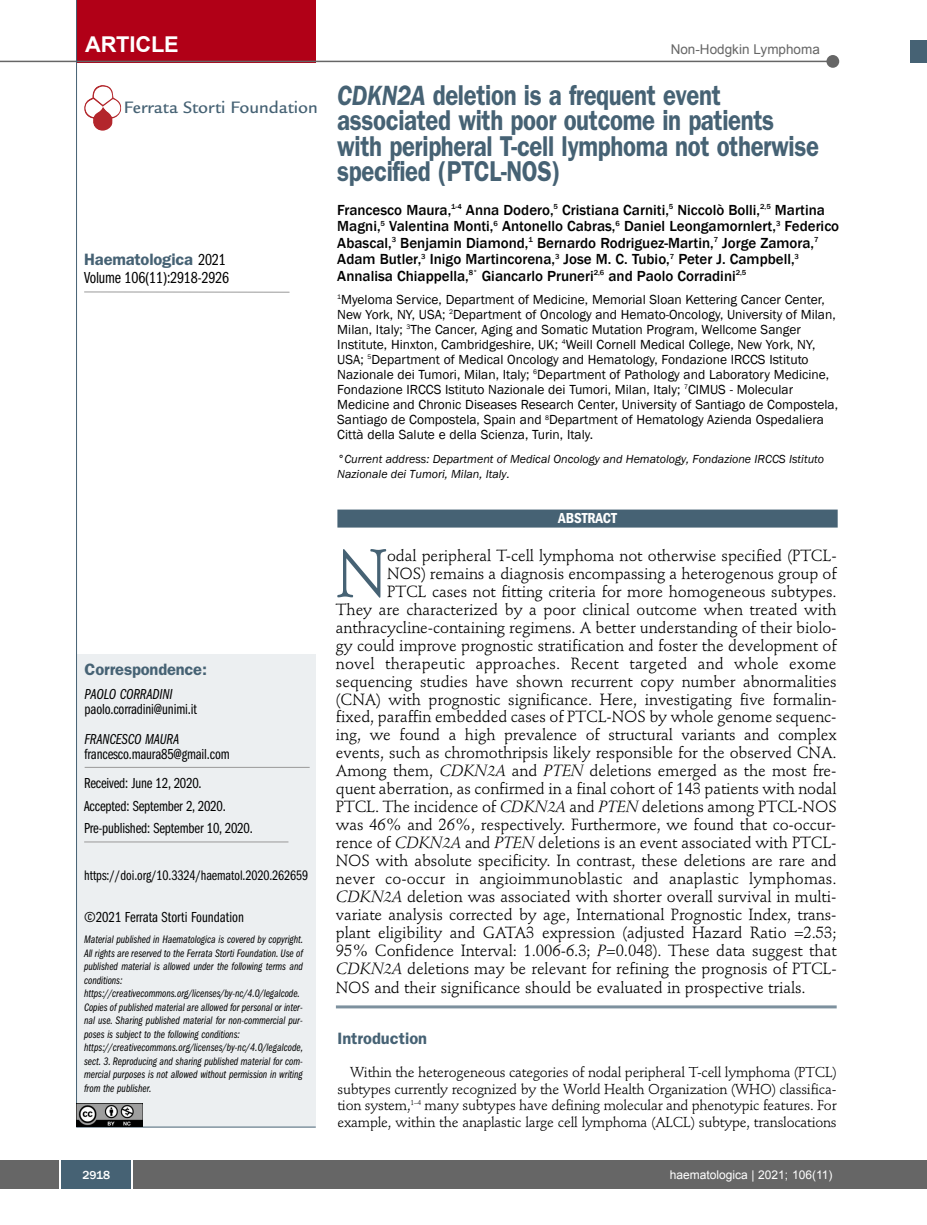
<style>
.page{position:relative;width:927px;height:1225px;background:#fff}
.page>*{position:absolute;margin:0;border:0;box-sizing:border-box;transform-origin:0 0}
.t1{font:66.45px "Stempel Schneidler";color:#466274}
.t2{font:600 28.8px/25.5px "Franklin Gothic";letter-spacing:-.015em;color:#466274;scale:.83 1}
.t3{font:700 21.75px "Arial";letter-spacing:-.01em;color:#fff}
.t4{font:500 18px "Legacy Sans";color:#466274}
.t5{font:600 16.5px "Franklin Gothic";letter-spacing:-.01em;color:#466274}
.t6{font:16.5px "Franklin Gothic Book Cmpr";letter-spacing:-.01em;color:#000}
.t7{font:16.05px "Stempel Schneidler";letter-spacing:-.005em;color:#000}
.t8{font:500 15px/16.5px "Franklin Gothic";color:#000}
.t9{font:15px/22.5px "Franklin Gothic Book Cmpr";letter-spacing:-.01em;color:#000}
.t10{font:15px "Franklin Gothic Book Cmpr Ital";letter-spacing:-.01em;color:#000}
.t11{font:600 condensed 15px "Franklin Gothic";letter-spacing:-.005em;color:#fff}
.t12{font:14.25px/16.5px "Stempel Schneidler";letter-spacing:-.015em;color:#000;text-align:justify}
.t13{font:14.25px "Franklin Gothic Book Cmpr";letter-spacing:-.005em;color:#000}
.t14{font:13.5px/15px "Franklin Gothic";color:#000}
.t15{font:13.5px "Arial";color:#666}
.t16{font:italic 12px/15px "Franklin Gothic";color:#000}
.t17{font:12px "Arial";color:#fff}
.t18{font:500 12px "Franklin Gothic";color:#fff}
.t19{font:11.25px/13.5px "Franklin Gothic Book Cmpr Ital";color:#000}
.s1{font-family:"Franklin Gothic Book Cmpr";font-weight:400;color:#000}
.s2{font-style:italic}
</style>
<div class="page">
<div style="left:911px;top:40px;width:16px;height:22px;background:#466274"></div>
<div style="left:910px;top:1160px;width:17px;height:28px;background:#666"></div>
<div style="left:0;top:1160px;width:910px;height:28px;background:#666"></div>
<div style="left:61px;top:1160px;width:71px;height:28px;background:#466274"></div>
<svg style="left:60px;top:1160px;width:1px;height:28px"></svg>
<svg style="left:132px;top:1160px;width:1px;height:28px"></svg>
<div style="left:77px;top:654px;width:239px;height:473px;background:#eceff1"></div>
<hr style="left:84px;top:841px;width:204px;height:1px;background:#999">
<hr style="left:85px;top:767px;width:225px;height:1px;background:#999">
<hr style="left:76px;top:1126px;width:240px;height:1px;background:#466274">
<hr style="left:84px;top:292px;width:206px;height:1px;background:#999">
<div style="left:77px;top:0;width:239px;height:62px;background:#b10017"></div>
<hr style="left:0;top:61px;width:830px;height:1px;background:#666">
<div style="left:826px;top:55px;width:13px;height:13px;background:#666;border-radius:50%"></div>
<hr style="left:76px;top:0;width:1px;height:1126px;background:#466274">
<img style="left:77px;top:1103px;width:65px;height:23px">
<img style="left:84px;top:85px;width:37px;height:46px">
<hr style="left:336px;top:1005px;width:501px;height:3px;background:#7d919e">
<div style="left:337px;top:509px;width:501px;height:18px;background:#466274"></div>
<h3 class="t3" style="left:85px;top:32px;width:95px">ARTICLE</h3>
<p class="t15" style="left:671px;top:42px;width:151px">Non-Hodgkin Lymphoma</p>
<p class="t4" style="left:124px;top:101px;width:196px">Ferrata Storti Foundation</p>
<p class="t5" style="left:84px;top:254px;width:143px">Haematologica <span class="s1">2021</span></p>
<p class="t6" style="left:84px;top:272px;width:146px">Volume 106(11):2918-2926</p>
<p class="t5" style="left:85px;top:664px;width:124px">Correspondence:</p>
<p class="t10" style="left:85px;top:688px;width:89px">PAOLO CORRADINI</p>
<p class="t9" style="left:85px;top:698px;width:114px">paolo.corradini@unimi.it</p>
<p class="t10" style="left:85px;top:733px;width:96px">FRANCESCO MAURA</p>
<p class="t9" style="left:85px;top:743px;width:147px">francesco.maura85@gmail.com</p>
<p class="t9" style="left:84px;top:773px;width:170px">Received: June 12, 2020.<br>Accepted: September 2, 2020.<br>Pre-published: September 10, 2020.</p>
<p class="t13" style="left:84px;top:870px;width:226px">https://doi.org/10.3324/haematol.2020.262659</p>
<p class="t9" style="left:84px;top:907px;width:161px">©2021 Ferrata Storti Foundation</p>
<p class="t19" style="left:84px;top:933px;width:221px">Material published in Haematologica is covered by copyright.<br>All rights are reserved to the Ferrata Storti Foundation. Use of published material is allowed under the following terms and conditions: https://creativecommons.org/licenses/by-nc/4.0/legalcode.<br>Copies of published material are allowed for personal or inter&shy;nal use. Sharing published material for non-commercial pur&shy;poses is subject to the following conditions: https://creativecommons.org/licenses/by-nc/4.0/legalcode, sect. 3. Reproducing and sharing published material for com&shy;mercial purposes is not allowed without permission in writing from the publisher.</p>
<h2 class="t2" style="left:337px;top:84px;width:582px"><span class="s2">CDKN2A</span> deletion is a frequent event associated with poor outcome in patients with peripheral T-cell lymphoma not otherwise specified (PTCL-NOS)</h2>
<p class="t8" style="left:337px;top:201px;width:503px">Francesco Maura,<sup>1-4</sup> Anna Dodero,<sup>5</sup> Cristiana Carniti,<sup>5</sup> Niccolò Bolli,<sup>2,5</sup> Martina Magni,<sup>5</sup> Valentina Monti,<sup>6</sup> Antonello Cabras,<sup>6</sup> Daniel Leongamornlert,<sup>3</sup> Federico Abascal,<sup>3</sup> Benjamin Diamond,<sup>1</sup> Bernardo Rodriguez-Martin,<sup>7</sup> Jorge Zamora,<sup>7<br></sup>Adam Butler,<sup>3</sup> Inigo Martincorena,<sup>3</sup> Jose M. C. Tubio,<sup>7</sup> Peter J. Campbell,<sup>3<br></sup>Annalisa Chiappella,<sup>8°</sup> Giancarlo Pruneri<sup>2,6</sup> and Paolo Corradini<sup>2,5</sup></p>
<p class="t14" style="left:337px;top:292px;width:502px"><sup>1</sup>Myeloma Service, Department of Medicine, Memorial Sloan Kettering Cancer Center, New York, NY, USA; <sup>2</sup>Department of Oncology and Hemato-Oncology, University of Milan, Milan, Italy; <sup>3</sup>The Cancer, Aging and Somatic Mutation Program, Wellcome Sanger Institute, Hinxton, Cambridgeshire, UK; <sup>4</sup>Weill Cornell Medical College, New York, NY, USA; <sup>5</sup>Department of Medical Oncology and Hematology, Fondazione IRCCS Istituto Nazionale dei Tumori, Milan, Italy; <sup>6</sup>Department of Pathology and Laboratory Medicine, Fondazione IRCCS Istituto Nazionale dei Tumori, Milan, Italy; <sup>7</sup>CIMUS - Molecular Medicine and Chronic Diseases Research Center, University of Santiago de Compostela, Santiago de Compostela, Spain and <sup>8</sup>Department of Hematology Azienda Ospedaliera Città della Salute e della Scienza, Turin, Italy.</p>
<p class="t16" style="left:337px;top:451px;width:488px">°Current address: Department of Medical Oncology and Hematology, Fondazione IRCCS Istituto<br>Nazionale dei Tumori, Milan, Italy.</p>
<p class="t11" style="left:558px;top:513px;width:60px">ABSTRACT</p>
<h1 class="t1" style="left:336px;top:546px;width:53px">N</h1>
<p class="t7" style="left:387px;top:548px;width:451px">odal peripheral T-cell lymphoma not otherwise specified (PTCL-</p>
<p class="t7" style="left:387px;top:566px;width:451px">NOS) remains a diagnosis encompassing a heterogenous group of</p>
<p class="t7" style="left:387px;top:584px;width:451px">PTCL cases not fitting criteria for more homogeneous subtypes.</p>
<p class="t7" style="left:336px;top:602px;width:502px">They are characterized by a poor clinical outcome when treated with</p>
<p class="t7" style="left:336px;top:620px;width:502px">anthracycline-containing regimens. A better understanding of their biolo-</p>
<p class="t7" style="left:336px;top:638px;width:502px">gy could improve prognostic stratification and foster the development of</p>
<p class="t7" style="left:336px;top:656px;width:502px">novel therapeutic approaches. Recent targeted and whole exome</p>
<p class="t7" style="left:336px;top:674px;width:502px">sequencing studies have shown recurrent copy number abnormalities</p>
<p class="t7" style="left:336px;top:692px;width:502px">(CNA) with prognostic significance. Here, investigating five formalin-</p>
<p class="t7" style="left:336px;top:710px;width:502px">fixed, paraffin embedded cases of PTCL-NOS by whole genome sequenc-</p>
<p class="t7" style="left:336px;top:728px;width:502px">ing, we found a high prevalence of structural variants and complex</p>
<p class="t7" style="left:336px;top:746px;width:502px">events, such as chromothripsis likely responsible for the observed CNA.</p>
<p class="t7" style="left:336px;top:764px;width:502px">Among them, <span class="s2">CDKN2A</span> and <span class="s2">PTEN</span> deletions emerged as the most fre-</p>
<p class="t7" style="left:336px;top:782px;width:502px">quent aberration, as confirmed in a final cohort of 143 patients with nodal</p>
<p class="t7" style="left:336px;top:800px;width:502px">PTCL. The incidence of <span class="s2">CDKN2A</span> and <span class="s2">PTEN</span> deletions among PTCL-NOS</p>
<p class="t7" style="left:336px;top:818px;width:502px">was 46% and 26%, respectively. Furthermore, we found that co-occur-</p>
<p class="t7" style="left:336px;top:836px;width:502px">rence of <span class="s2">CDKN2A</span> and <span class="s2">PTEN</span> deletions is an event associated with PTCL-</p>
<p class="t7" style="left:336px;top:854px;width:502px">NOS with absolute specificity. In contrast, these deletions are rare and</p>
<p class="t7" style="left:336px;top:872px;width:502px">never co-occur in angioimmunoblastic and anaplastic lymphomas.</p>
<p class="t7" style="left:336px;top:890px;width:502px"><span class="s2">CDKN2A</span> deletion was associated with shorter overall survival in multi-</p>
<p class="t7" style="left:336px;top:908px;width:502px">variate analysis corrected by age, International Prognostic Index, trans-</p>
<p class="t7" style="left:336px;top:926px;width:502px">plant eligibility and GATA3 expression (adjusted Hazard Ratio =2.53;</p>
<p class="t7" style="left:336px;top:944px;width:502px">95% Confidence Interval: 1.006-6.3; <span class="s2">P</span>=0.048). These data suggest that</p>
<p class="t7" style="left:336px;top:962px;width:502px"><span class="s2">CDKN2A</span> deletions may be relevant for refining the prognosis of PTCL-</p>
<p class="t7" style="left:336px;top:980px;width:471px">NOS and their significance should be evaluated in prospective trials.</p>
<p class="t5" style="left:337px;top:1032px;width:91px">Introduction</p>
<p class="t12" style="left:337px;top:1065px;width:501px;text-indent:13px">Within the heterogeneous categories of nodal peripheral T-cell lymphoma (PTCL) subtypes currently recognized by the World Health Organization (WHO) classifica&shy;tion system,<sup>1–4</sup> many subtypes have defining molecular and phenotypic features. For example, within the anaplastic large cell lymphoma (ALCL) subtype, translocations</p>
<p class="t18" style="left:82px;top:1167px;width:29px">2918</p>
<p class="t17" style="left:670px;top:1167px;width:164px">haematologica | 2021; 106(11)</p>
</div>
